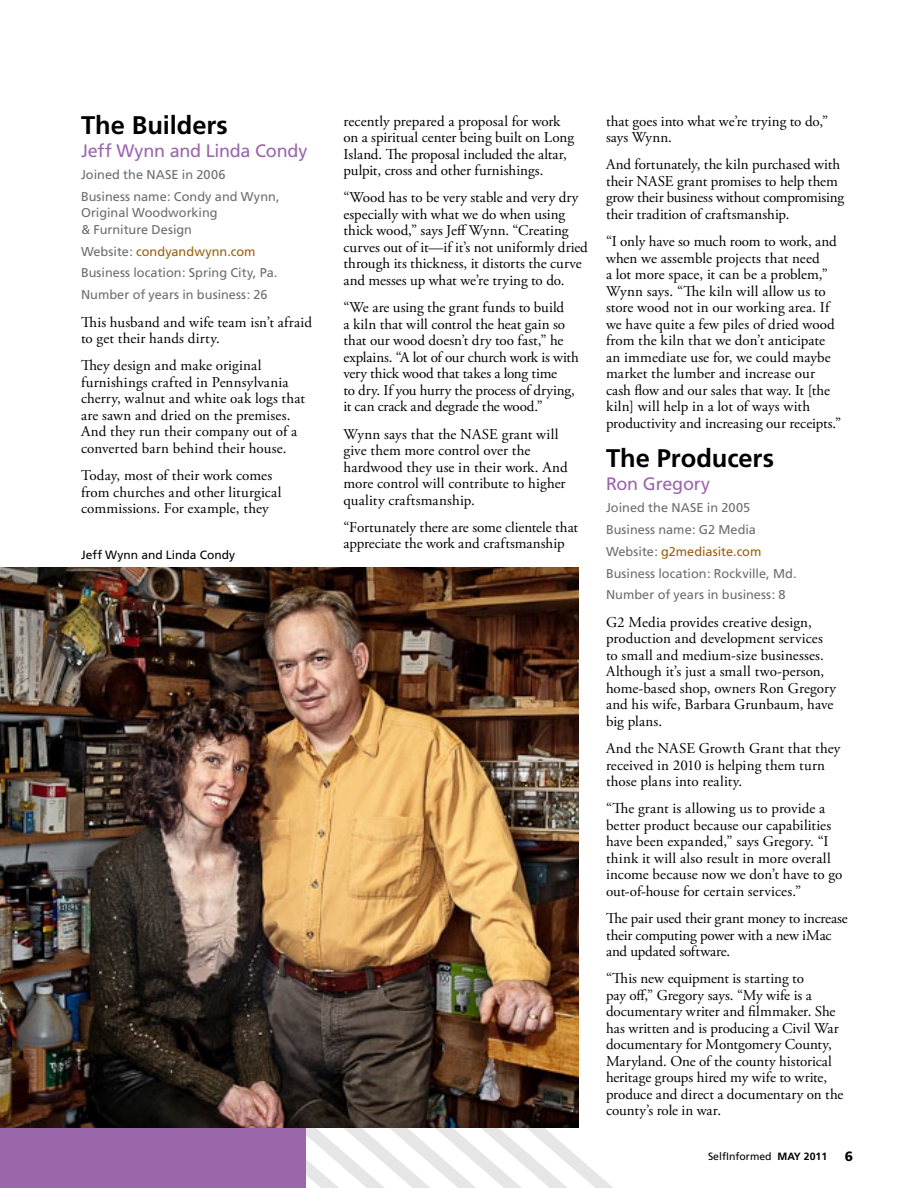
<style>
.page{position:relative;width:918px;height:1188px;background:#fff}
.page>*{position:absolute;margin:0;border:0;box-sizing:border-box;transform-origin:0 0}
.t1{font:700 25.5px "Frutiger";letter-spacing:-.005em;color:#000}
.t2{font:18px "Frutiger";letter-spacing:-.015em;color:#9a67ab}
.t3{font:15px/16.5px "Adobe Garamond Pro";color:#000}
.t4{font:900 13.5px "Frutiger";color:#000}
.t5{font:12.75px/21.9px "Frutiger";color:#6d6e71}
.t6{font:12px "Frutiger";letter-spacing:.005em;color:#000}
.t7{font:10.5px "Frutiger";color:#000}
.s1{color:#9b5f0e}
.s2{font-weight:700}
</style>
<div class="page">
<svg style="left:496px;top:1127px;width:78px;height:61px"></svg>
<svg style="left:0;top:1127px;width:476px;height:61px"></svg>
<img style="left:0;top:567px;width:579px;height:560px">
<h1 class="t1" style="left:81px;top:110px;width:148px">The Builders</h1>
<p class="t2" style="left:81px;top:140px;width:228px">Jeff Wynn and Linda Condy</p>
<p class="t5" style="left:81px;top:163px;width:200px">Joined the NASE in 2006<br>Business name: Condy and Wynn,</p>
<p class="t5" style="left:81px;top:204px;width:138px;line-height:16.5px">Original Woodworking &amp; Furniture Design</p>
<p class="t5" style="left:81px;top:240px;width:198px">Website: <span class="s1">condyandwynn.com<br></span>Business location: Spring City, Pa.<br>Number of years in business: 26</p>
<p class="t3" style="left:81px;top:314px;width:232px">This husband and wife team isn’t afraid to get their hands dirty.</p>
<p class="t3" style="left:81px;top:358px;width:226px">They design and make original furnishings crafted in Pennsylvania cherry, walnut and white oak logs that are sawn and dried on the premises.<br>And they run their company out of a converted barn behind their house.</p>
<p class="t3" style="left:81px;top:468px;width:202px">Today, most of their work comes from churches and other liturgical commissions. For example, they</p>
<p class="t6" style="left:81px;top:547px;width:156px">Jeff Wynn and Linda Condy</p>
<p class="t3" style="left:344px;top:113px;width:232px">recently prepared a proposal for work on a spiritual center being built on Long Island. The proposal included the altar, pulpit, cross and other furnishings.</p>
<p class="t3" style="left:344px;top:190px;width:246px">“Wood has to be very stable and very dry especially with what we do when using thick wood,” says Jeff Wynn. “Creating curves out of it—if it’s not uniformly dried through its thickness, it distorts the curve and messes up what we’re trying to do.</p>
<p class="t3" style="left:344px;top:300px;width:237px">“We are using the grant funds to build<br>a kiln that will control the heat gain so that our wood doesn’t dry too fast,” he explains. “A lot of our church work is with very thick wood that takes a long time<br>to dry. If you hurry the process of drying, it can crack and degrade the wood.”</p>
<p class="t3" style="left:344px;top:426px;width:226px">Wynn says that the NASE grant will give them more control over the hardwood they use in their work. And more control will contribute to higher quality craftsmanship.</p>
<p class="t3" style="left:344px;top:519px;width:236px">“Fortunately there are some clientele that appreciate the work and craftsmanship</p>
<p class="t3" style="left:606px;top:113px;width:224px">that goes into what we’re trying to do,” says Wynn.</p>
<p class="t3" style="left:606px;top:157px;width:240px">And fortunately, the kiln purchased with their NASE grant promises to help them grow their business without compromising their tradition of craftsmanship.</p>
<p class="t3" style="left:606px;top:234px;width:237px">“I only have so much room to work, and when we assemble projects that need<br>a lot more space, it can be a problem,” Wynn says. “The kiln will allow us to store wood not in our working area. If we have quite a few piles of dried wood from the kiln that we don’t anticipate an immediate use for, we could maybe market the lumber and increase our cash flow and our sales that way. It [the kiln] will help in a lot of ways with productivity and increasing our receipts.”</p>
<h1 class="t1" style="left:606px;top:443px;width:170px">The Producers</h1>
<p class="t2" style="left:606px;top:473px;width:106px">Ron Gregory</p>
<p class="t5" style="left:606px;top:497px;width:192px">Joined the NASE in 2005<br>Business name: G2 Media<br>Website: <span class="s1">g2mediasite.com<br></span>Business location: Rockville, Md.<br>Number of years in business: 8</p>
<p class="t3" style="left:606px;top:614px;width:232px">G2 Media provides creative design, production and development services to small and medium-size businesses.<br>Although it’s just a small two-person, home-based shop, owners Ron Gregory and his wife, Barbara Grunbaum, have big plans.</p>
<p class="t3" style="left:606px;top:741px;width:236px">And the NASE Growth Grant that they received in 2010 is helping them turn those plans into reality.</p>
<p class="t3" style="left:606px;top:801px;width:238px">“The grant is allowing us to provide a better product because our capabilities have been expanded,” says Gregory. “I think it will also result in more overall income because now we don’t have to go out-of-house for certain services.”</p>
<p class="t3" style="left:606px;top:911px;width:243px">The pair used their grant money to increase their computing power with a new iMac and updated software.</p>
<p class="t3" style="left:606px;top:971px;width:239px">“This new equipment is starting to<br>pay off,” Gregory says. “My wife is a documentary writer and filmmaker. She has written and is producing a Civil War documentary for Montgomery County, Maryland. One of the county historical heritage groups hired my wife to write, produce and direct a documentary on the county’s role in war.</p>
<p class="t7" style="left:708px;top:1150px;width:121px">SelfInformed <span class="s2">MAY 2011</span></p>
<p class="t4" style="left:845px;top:1148px;width:10px">6</p>
</div>
